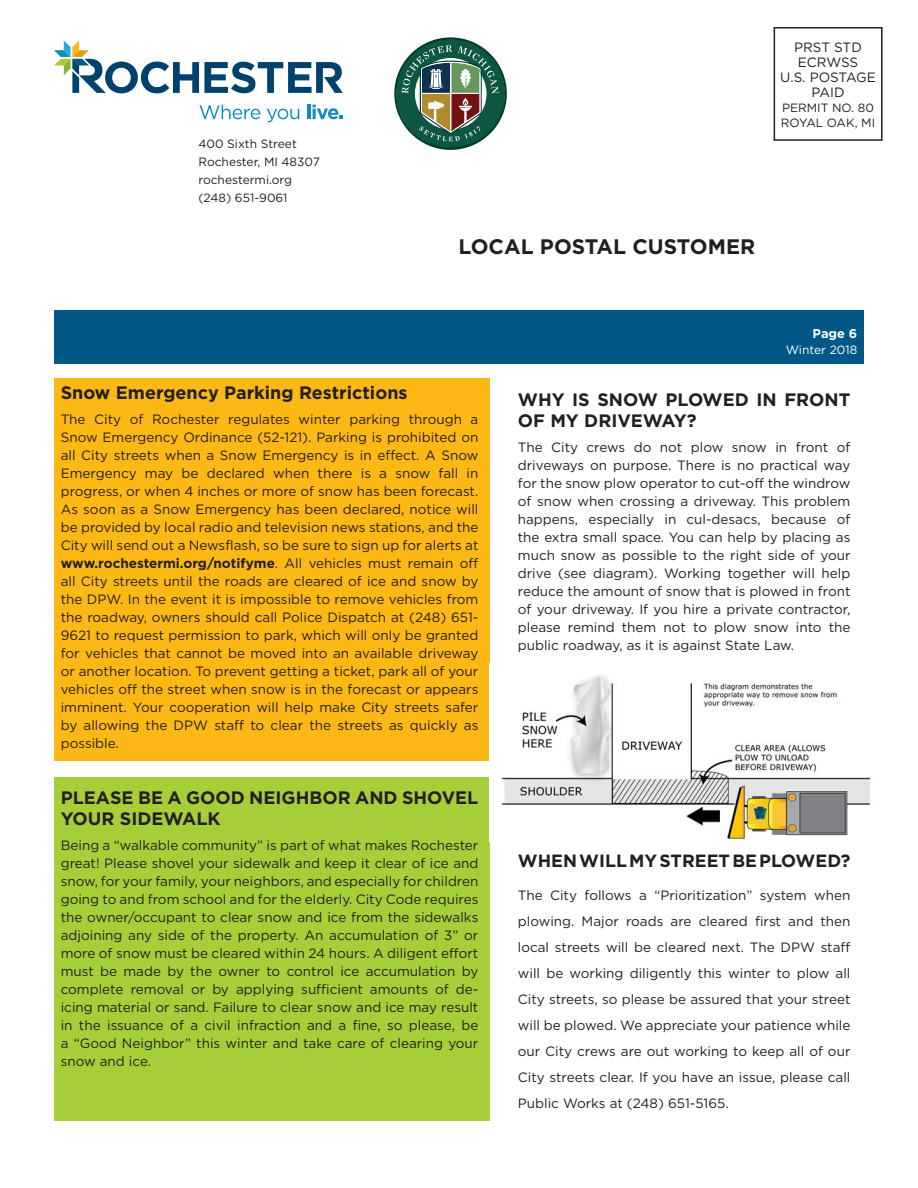
<style>
.page{position:relative;width:918px;height:1188px;background:#fff}
.page>*{position:absolute;margin:0;border:0;box-sizing:border-box;transform-origin:0 0}
.t1{font:700 21px "Gotham";color:#231f20}
.Article_Text{font:700 18px/21px "Gotham";color:#231f20}
.Article_Text_-_White{font:700 18px/21px "Gotham";color:#231f20}
.Article_Text_-_White-2{font:700 17.7px "Gotham";color:#231f20}
.Article_Text-2{font:13.5px/18px "Gotham";color:#231f20;text-align:justify}
.Article_Text_-_White-3{font:13.5px/18px "Gotham";color:#231f20;text-align:justify}
.Page_No{font:700 12.75px "Gotham";color:#fff}
.t2{font:12px/18px "Gotham";color:#231f20}
.Issue_Stamp_Small{font:12px "Gotham";color:#fff}
.s1{font-weight:700}
</style>
<div class="page">
<svg style="left:199px;top:105px;width:61px;height:14px"></svg>
<svg style="left:267px;top:109px;width:32px;height:13px"></svg>
<hr style="left:307px;top:105px;width:3px;height:14px;background:#108dc0">
<svg style="left:313px;top:105px;width:30px;height:14px"></svg>
<svg style="left:54px;top:40px;width:289px;height:53px"></svg>
<svg style="left:394px;top:37px;width:113px;height:113px"></svg>
<div style="left:774px;top:27px;width:109px;height:114px;border:2px solid #231f20"></div>
<div style="left:54px;top:310px;width:810px;height:54px;background:#015887"></div>
<div style="left:54px;top:778px;width:435px;height:343px;background:#a6ce39"></div>
<div style="left:54px;top:378px;width:435px;height:382px;background:#fcb814"></div>
<img style="left:501px;top:676px;width:370px;height:164px">
<p class="t2" style="left:198px;top:134px;width:123px">400 Sixth Street<br>Rochester, MI 48307 rochestermi.org (248) 651-9061</p>
<p class="Article_Text-2" style="left:780px;top:39px;width:97px;line-height:15px;text-align:center">PRST STD<br>ECRWSS<br>U.S. POSTAGE<br>PAID</p>
<p class="t2" style="left:781px;top:100px;width:96px;line-height:15px">PERMIT NO. 80<br>ROYAL OAK, MI</p>
<h1 class="t1" style="left:459px;top:233px;width:298px">LOCAL POSTAL CUSTOMER</h1>
<p class="Page_No" style="left:813px;top:325px;width:46px">Page 6</p>
<p class="Issue_Stamp_Small" style="left:786px;top:342px;width:73px">Winter 2018</p>
<p class="Article_Text" style="left:61px;top:382px;width:348px">Snow Emergency Parking Restrictions</p>
<p class="Article_Text-2" style="left:61px;top:410px;width:419px">The City of Rochester regulates winter parking through a Snow Emergency Ordinance (52-121). Parking is prohibited on all City streets when a Snow Emergency is in effect. A Snow Emergency may be declared when there is a snow fall in progress, or when 4 inches or more of snow has been forecast.<br>As soon as a Snow Emergency has been declared, notice will be provided by local radio and television news stations, and the City will send out a Newsflash, so be sure to sign up for alerts at <span class="s1">www.rochestermi.org/notifyme</span>. All vehicles must remain off all City streets until the roads are cleared of ice and snow by the DPW. In the event it is impossible to remove vehicles from the roadway, owners should call Police Dispatch at (248) 651- 9621 to request permission to park, which will only be granted for vehicles that cannot be moved into an available driveway or another location. To prevent getting a ticket, park all of your vehicles off the street when snow is in the forecast or appears imminent. Your cooperation will help make City streets safer by allowing the DPW staff to clear the streets as quickly as possible.</p>
<p class="Article_Text" style="left:61px;top:787px;width:419px">PLEASE BE A GOOD NEIGHBOR AND SHOVEL<br>YOUR SIDEWALK</p>
<p class="Article_Text-2" style="left:61px;top:836px;width:419px">Being a “walkable community” is part of what makes Rochester great! Please shovel your sidewalk and keep it clear of ice and snow, for your family, your neighbors, and especially for children going to and from school and for the elderly. City Code requires the owner/occupant to clear snow and ice from the sidewalks adjoining any side of the property. An accumulation of 3” or more of snow must be cleared within 24 hours. A diligent effort must be made by the owner to control ice accumulation by complete removal or by applying sufficient amounts of de&shy;icing material or sand. Failure to clear snow and ice may result in the issuance of a civil infraction and a fine, so please, be a “Good Neighbor” this winter and take care of clearing your snow and ice.</p>
<p class="Article_Text_-_White" style="left:518px;top:389px;width:334px">WHY IS SNOW PLOWED IN FRONT<br>OF MY DRIVEWAY?</p>
<p class="Article_Text_-_White-3" style="left:518px;top:438px;width:334px">The City crews do not plow snow in front of driveways on purpose. There is no practical way for the snow plow operator to cut-off the windrow of snow when crossing a driveway. This problem happens, especially in cul-desacs, because of the extra small space. You can help by placing as much snow as possible to the right side of your drive (see diagram). Working together will help reduce the amount of snow that is plowed in front of your driveway. If you hire a private contractor, please remind them not to plow snow into the public roadway, as it is against State Law.</p>
<p class="Article_Text_-_White-2" style="left:518px;top:849px;width:334px">WHEN WILL MY STREET BE PLOWED?</p>
<p class="Article_Text_-_White-3" style="left:518px;top:881px;width:334px;line-height:26.1px">The City follows a “Prioritization” system when plowing. Major roads are cleared first and then local streets will be cleared next. The DPW staff will be working diligently this winter to plow all City streets, so please be assured that your street will be plowed. We appreciate your patience while our City crews are out working to keep all of our City streets clear. If you have an issue, please call Public Works at (248) 651-5165.</p>
</div>
